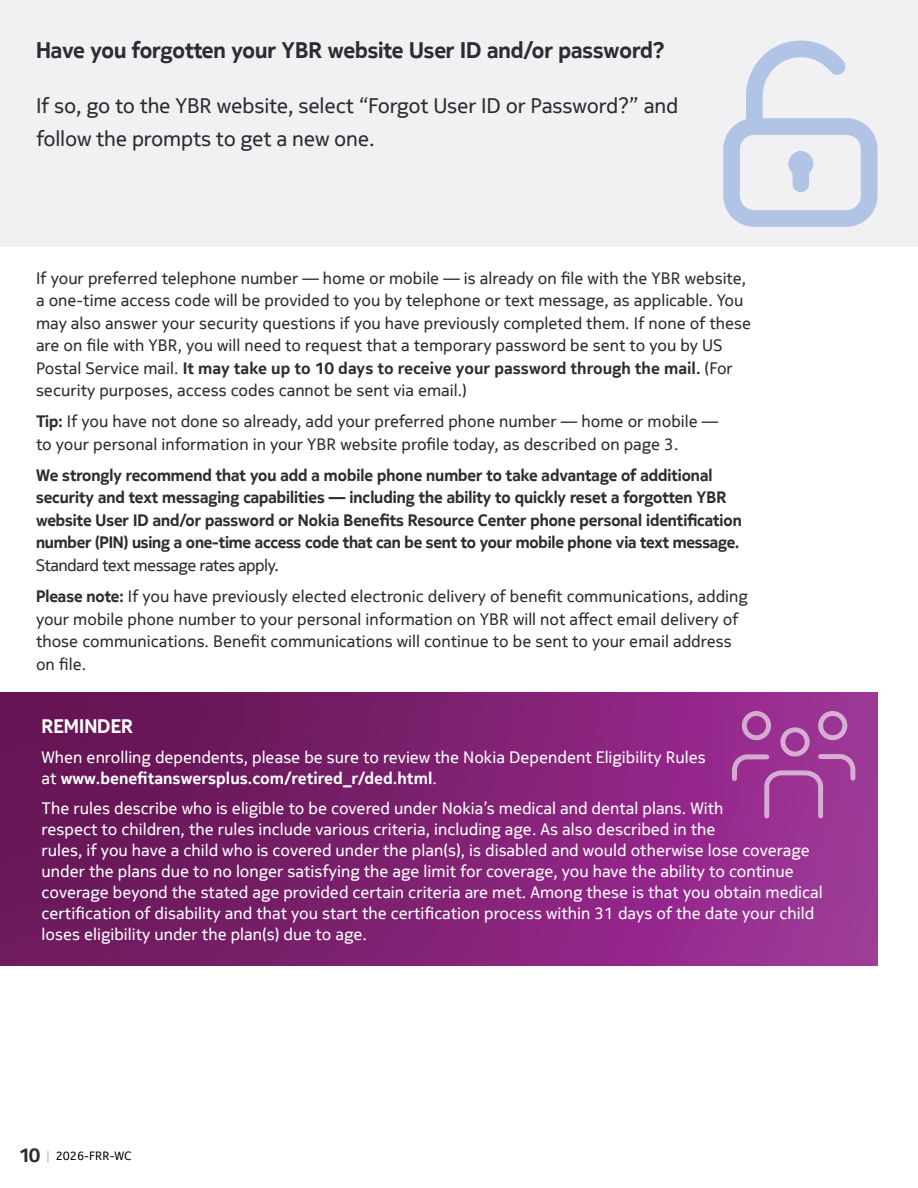
<style>
.page{position:relative;width:918px;height:1188px;background:#fff}
.page>*{position:absolute;margin:0;border:0;box-sizing:border-box;transform-origin:0 0}
.t1{font:700 22.5px "Nokia Pure Headline";color:#2b2d30}
.t2{font:21px/33px "Nokia Pure Text";letter-spacing:-.01em;color:#2b2d30}
.t3{font:700 19.5px "Nokia Pure Headline";color:#fff}
.t4{font:16.5px/22.5px "Nokia Pure Text";color:#2b2d30}
.t5{font:16.5px/21px "Nokia Pure Text";color:#fff}
.t6{font:700 16.5px/22.5px "Nokia Pure Headline";color:#2b2d30}
.t7{font:16.5px "Nokia Pure Headline";color:#2b2d30}
.t8{font:12px "Nokia Pure Text";color:#000}
.s1{font-weight:700}
.s2{font-family:"Nokia Pure Headline";font-weight:700}
.s3{font-weight:700;font-size:19.5px;color:#2b2d30}
.s4{color:#b2b5b7}
</style>
<div class="page">
<div style="left:0;top:0;width:918px;height:246px;background:#f1f1f3"></div>
<svg style="left:723px;top:40px;width:155px;height:187px"></svg>
<div style="left:0;top:692px;width:878px;height:274px;background:linear-gradient(to right,#621250,#a03399)"></div>
<svg style="left:730px;top:709px;width:128px;height:111px;background:#a4459c"></svg>
<h1 class="t1" style="left:36px;top:35px;width:631px">Have you forgotten your YBR website User ID and/or password?</h1>
<p class="t2" style="left:36px;top:89px;width:644px">If so, go to the YBR website, select “Forgot User ID or Password?” and follow the prompts to get a new one.</p>
<p class="t4" style="left:36px;top:267px;width:717px">If your preferred telephone number — home or mobile — is already on file with the YBR website, a one-time access code will be provided to you by telephone or text message, as applicable. You may also answer your security questions if you have previously completed them. If none of these are on file with YBR, you will need to request that a temporary password be sent to you by US Postal Service mail. <span class="s1">It may take up to 10 days to receive your password through the mail.</span> (For security purposes, access codes cannot be sent via email.)</p>
<p class="t4" style="left:36px;top:410px;width:684px"><span class="s2">Tip:</span> If you have not done so already, add your preferred phone number — home or mobile — to your personal information in your YBR website profile today, as described on page 3.</p>
<p class="t6" style="left:36px;top:464px;width:707px">We strongly recommend that you add a mobile phone number to take advantage of additional security and text messaging capabilities — including the ability to quickly reset a forgotten YBR website User ID and/or password or Nokia Benefits Resource Center phone personal identification number (PIN) using a one-time access code that can be sent to your mobile phone via text message.</p>
<p class="t7" style="left:36px;top:555px;width:244px">Standard text message rates apply.</p>
<p class="t4" style="left:36px;top:585px;width:713px"><span class="s2">Please note:</span> If you have previously elected electronic delivery of benefit communications, adding your mobile phone number to your personal information on YBR will not affect email delivery of those communications. Benefit communications will continue to be sent to your email address on file.</p>
<p class="t3" style="left:42px;top:714px;width:93px">REMINDER</p>
<p class="t5" style="left:42px;top:747px;width:666px">When enrolling dependents, please be sure to review the Nokia Dependent Eligibility Rules at <span class="s1">www.benefitanswersplus.com/retired_r/ded.html</span>.</p>
<p class="t5" style="left:42px;top:798px;width:783px">The rules describe who is eligible to be covered under Nokia’s medical and dental plans. With<br>respect to children, the rules include various criteria, including age. As also described in the<br>rules, if you have a child who is covered under the plan(s), is disabled and would otherwise lose coverage under the plans due to no longer satisfying the age limit for coverage, you have the ability to continue coverage beyond the stated age provided certain criteria are met. Among these is that you obtain medical certification of disability and that you start the certification process within 31 days of the date your child loses eligibility under the plan(s) due to age.</p>
<p class="t8" style="left:19px;top:1148px;width:114px"><span class="s3">10</span> <span class="s4">|</span> 2026-FRR-WC</p>
</div>
